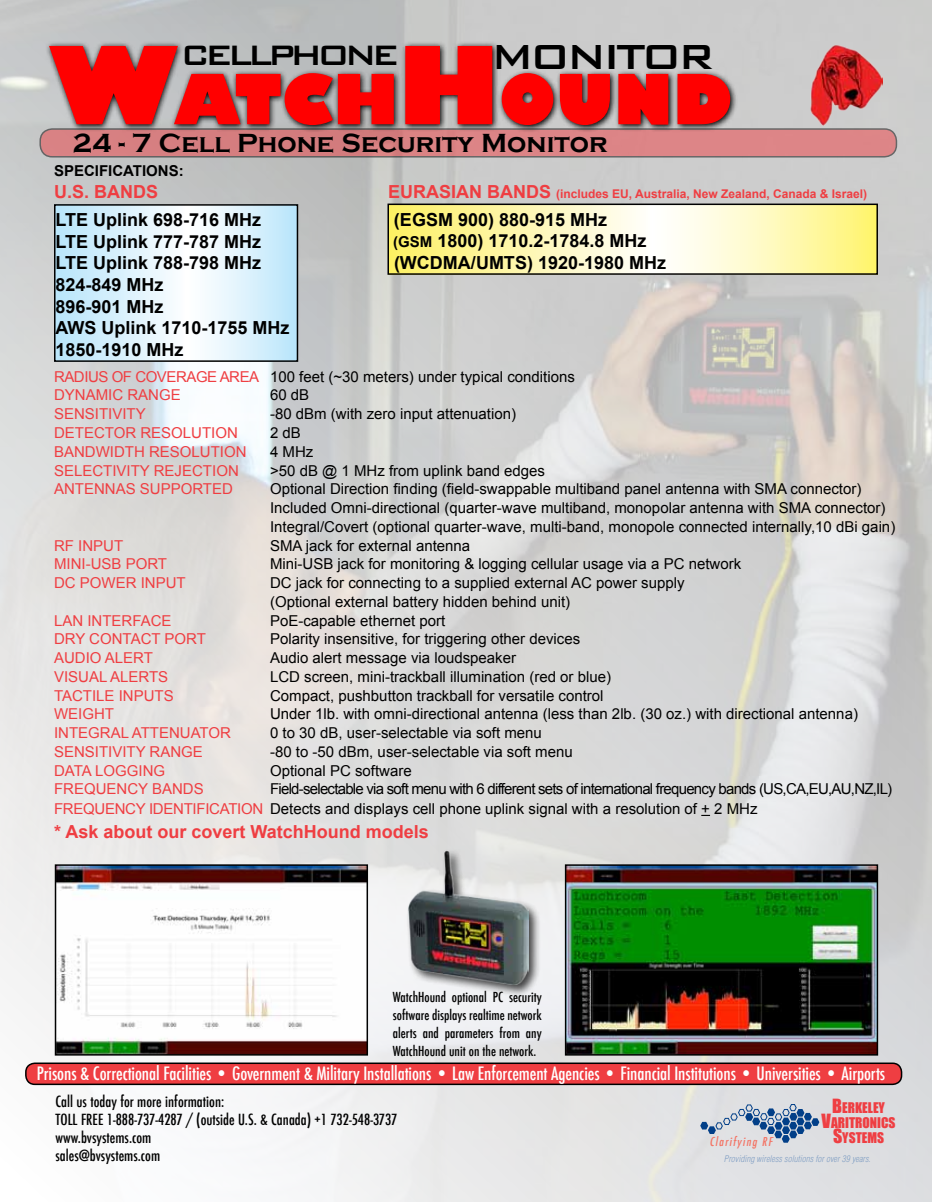
<style>
.page{position:relative;width:932px;height:1202px;background:#fff}
.page>*{position:absolute;margin:0;border:0;box-sizing:border-box;transform-origin:0 0}
.t1{font:800 67.5px "Gill Sans";letter-spacing:-.01em;color:#f00}
.t2{font:500 46.5px "Bank Gothic";letter-spacing:-.09em;color:#000}
.t3{font:500 37.5px "Bank Gothic";letter-spacing:-.15em;color:#000}
.t4{font:700 27px "Copperplate Gothic";color:#000}
.t5{font:700 18px/21.6px "Arial";color:#000}
.t6{font:500 condensed 18px "Futura";letter-spacing:-.005em;color:#fff}
.t7{font:700 18px "Arial";color:#ef3e42}
.t8{font:15px/18.8px "Arial";color:#000}
.t9{font:15px "Arial";color:#ef3e42}
.t10{font:15px/19.5px "Arial";letter-spacing:-.035em;color:#000}
.t11{font:500 condensed 15px/18px "Futura";color:#000}
.t12{font:700 15px "Arial";color:#000}
.t13{font:500 condensed 13.5px/18px "Futura";color:#000;text-align:justify}
.t14{font:13.5px/15px "Impact";color:#ef3e42;text-align:center}
.t15{font:700 12px "Arial";color:#ef3e42}
.t16{font:italic 500 condensed 12px "Futura";color:#f37465}
.t17{font:italic 300 condensed 9px "Helvetica";color:#819fc4}
.s1{font-size:105px}
.s2{font-size:18px}
.s3{font-size:15px}
.s4{color:#ef3e42}
</style>
<div class="page">
<img style="left:0;top:0;width:932px;height:1202px">
<svg style="left:699px;top:1103px;width:121px;height:40px;background:#a7b7cc"></svg>
<div style="left:26px;top:1063px;width:875px;height:21px;background:#ef3e42;border-radius:9px"></div>
<div style="left:25px;top:1062px;width:877px;height:23px;border:2px solid #000;border-radius:9px"></div>
<div style="left:40px;top:129px;width:856px;height:28px;background:#dc8486;border-radius:12px"></div>
<div style="left:39px;top:128px;width:858px;height:30px;border:2px solid #000;border-radius:12px"></div>
<svg style="left:45px;top:42px;width:693px;height:91px;background:#646262"></svg>
<img style="left:809px;top:45px;width:73px;height:80px">
<img style="left:568px;top:867px;width:307px;height:185px">
<div style="left:565px;top:864px;width:313px;height:191px;border:2px solid #000101"></div>
<img style="left:58px;top:867px;width:307px;height:185px">
<div style="left:55px;top:864px;width:313px;height:191px;border:2px solid #000101"></div>
<div style="left:406px;top:848px;width:135px;height:149px;background:#000;opacity:.75"></div>
<img style="left:409px;top:851px;width:119px;height:134px">
<svg style="left:390px;top:207px;width:485px;height:65px;background:#fef8b6"></svg>
<div style="left:387px;top:204px;width:491px;height:71px;border:2px solid #000"></div>
<svg style="left:57px;top:207px;width:238px;height:152px"></svg>
<div style="left:54px;top:204px;width:244px;height:158px;border:2px solid #000"></div>
<h3 class="t3" style="left:180px;top:35px;width:221px">CELLPHONE</h3>
<h2 class="t2" style="left:491px;top:32px;width:226px">MONITOR</h2>
<h1 class="t1" style="left:49px;top:57px;width:685px"><span class="s1">W</span>ATCH<span class="s1">H</span>OUND</h1>
<h3 class="t4" style="left:73px;top:128px;width:536px">24 - 7 Cell Phone Security Monitor</h3>
<p class="t12" style="left:54px;top:161px;width:131px">SPECIFICATIONS:</p>
<p class="t7" style="left:54px;top:180px;width:106px">U.S. BANDS</p>
<p class="t15" style="left:388px;top:186px;width:480px"><span class="s2">EURASIAN BANDS</span> (includes EU, Australia, New Zealand, Canada &amp; Israel)</p>
<p class="t5" style="left:56px;top:210px;width:236px">LTE Uplink 698-716 MHz<br>LTE Uplink 777-787 MHz<br>LTE Uplink 788-798 MHz<br>824-849 MHz<br>896-901 MHz<br>AWS Uplink 1710-1755 MHz<br>1850-1910 MHz</p>
<p class="t5" style="left:393px;top:209px;width:274px">(EGSM 900) 880-915 MHz<br><span class="s3">(GSM</span> 1800) 1710.2-1784.8 MHz (WCDMA/UMTS) 1920-1980 MHz</p>
<p class="t8" style="left:54px;top:367px;width:522px"><span class="s4">RADIUS OF COVERAGE AREA</span> 100 feet (~30 meters) under typical conditions<br><span class="s4">DYNAMIC RANGE</span></p>
<p class="t8" style="left:270px;top:386px;width:41px">60 dB</p>
<p class="t9" style="left:54px;top:404px;width:93px">SENSITIVITY</p>
<p class="t8" style="left:270px;top:405px;width:247px">-80 dBm (with zero input attenuation)</p>
<p class="t9" style="left:54px;top:423px;width:185px">DETECTOR RESOLUTION</p>
<p class="t8" style="left:270px;top:423px;width:32px">2 dB</p>
<p class="t9" style="left:54px;top:442px;width:194px">BANDWIDTH RESOLUTION</p>
<p class="t8" style="left:270px;top:442px;width:45px">4 MHz</p>
<p class="t9" style="left:54px;top:460px;width:186px">SELECTIVITY REJECTION</p>
<p class="t8" style="left:270px;top:461px;width:276px">&gt;50 dB @ 1 MHz from uplink band edges</p>
<p class="t9" style="left:54px;top:479px;width:180px">ANTENNAS SUPPORTED</p>
<p class="t8" style="left:270px;top:480px;width:627px">Optional Direction finding (field-swappable multiband panel antenna with SMA connector)<br>Included Omni-directional (quarter-wave multiband, monopolar antenna with SMA connector)<br>Integral/Covert (optional quarter-wave, multi-band, monopole connected internally,10 dBi gain)</p>
<p class="t9" style="left:54px;top:535px;width:71px">RF INPUT</p>
<p class="t8" style="left:270px;top:536px;width:202px">SMA jack for external antenna</p>
<p class="t9" style="left:54px;top:554px;width:115px">MINI-USB PORT</p>
<p class="t8" style="left:270px;top:555px;width:472px">Mini-USB jack for monitoring &amp; logging cellular usage via a PC network</p>
<p class="t9" style="left:54px;top:573px;width:133px">DC POWER INPUT</p>
<p class="t8" style="left:270px;top:573px;width:416px">DC jack for connecting to a supplied external AC power supply (Optional external battery hidden behind unit)</p>
<p class="t9" style="left:54px;top:610px;width:119px">LAN INTERFACE</p>
<p class="t8" style="left:270px;top:611px;width:177px">PoE-capable ethernet port</p>
<p class="t9" style="left:54px;top:629px;width:153px">DRY CONTACT PORT</p>
<p class="t8" style="left:270px;top:630px;width:312px">Polarity insensitive, for triggering other devices</p>
<p class="t9" style="left:54px;top:648px;width:100px">AUDIO ALERT</p>
<p class="t8" style="left:270px;top:648px;width:247px">Audio alert message via loudspeaker</p>
<p class="t9" style="left:54px;top:667px;width:116px">VISUAL ALERTS</p>
<p class="t8" style="left:270px;top:667px;width:342px">LCD screen, mini-trackball illumination (red or blue)</p>
<p class="t9" style="left:54px;top:685px;width:121px">TACTILE INPUTS</p>
<p class="t8" style="left:270px;top:686px;width:335px">Compact, pushbutton trackball for versatile control</p>
<p class="t9" style="left:54px;top:704px;width:61px">WEIGHT</p>
<p class="t8" style="left:270px;top:705px;width:589px">Under 1lb. with omni-directional antenna (less than 2lb. (30 oz.) with directional antenna)</p>
<p class="t9" style="left:54px;top:723px;width:178px">INTEGRAL ATTENUATOR</p>
<p class="t8" style="left:270px;top:723px;width:273px">0 to 30 dB, user-selectable via soft menu</p>
<p class="t9" style="left:54px;top:742px;width:150px">SENSITIVITY RANGE</p>
<p class="t8" style="left:270px;top:742px;width:304px">-80 to -50 dBm, user-selectable via soft menu</p>
<p class="t9" style="left:54px;top:760px;width:113px">DATA LOGGING</p>
<p class="t8" style="left:270px;top:761px;width:143px">Optional PC software</p>
<p class="t9" style="left:54px;top:779px;width:151px">FREQUENCY BANDS</p>
<p class="t10" style="left:54px;top:779px;width:840px;text-indent:216px">Field-selectable via soft menu with 6 different sets of international frequency bands (US,CA,EU,AU,NZ,IL)<br><span class="s4">FREQUENCY IDENTIFICATION</span> Detects and displays cell phone uplink signal with a resolution of + 2 MHz</p>
<p class="t7" style="left:54px;top:819px;width:376px">* Ask about our covert WatchHound models</p>
<p class="t13" style="left:393px;top:988px;width:150px">WatchHound optional PC security software displays realtime network alerts and parameters from any WatchHound unit on the network.</p>
<p class="t6" style="left:37px;top:1061px;width:850px">Prisons &amp; Correctional Facilities • Government &amp; Military Installations • Law Enforcement Agencies • Financial Institutions • Universities • Airports</p>
<p class="t11" style="left:56px;top:1092px;width:343px">Call us today for more information:<br>TOLL FREE 1-888-737-4287 / (outside U.S. &amp; Canada) +1 732-548-3737 www.bvsystems.com<br>sales@bvsystems.com</p>
<p class="t14" style="left:821px;top:1100px;width:75px"><span class="s2">B</span>ERKELEY<br><span class="s2">V</span>ARITRONICS<br><span class="s2">S</span>YSTEMS</p>
<p class="t17" style="left:724px;top:1153px;width:148px">Providing wireless solutions for over 39 years.</p>
<p class="t16" style="left:709px;top:1133px;width:67px">Clarifying RF</p>
</div>
